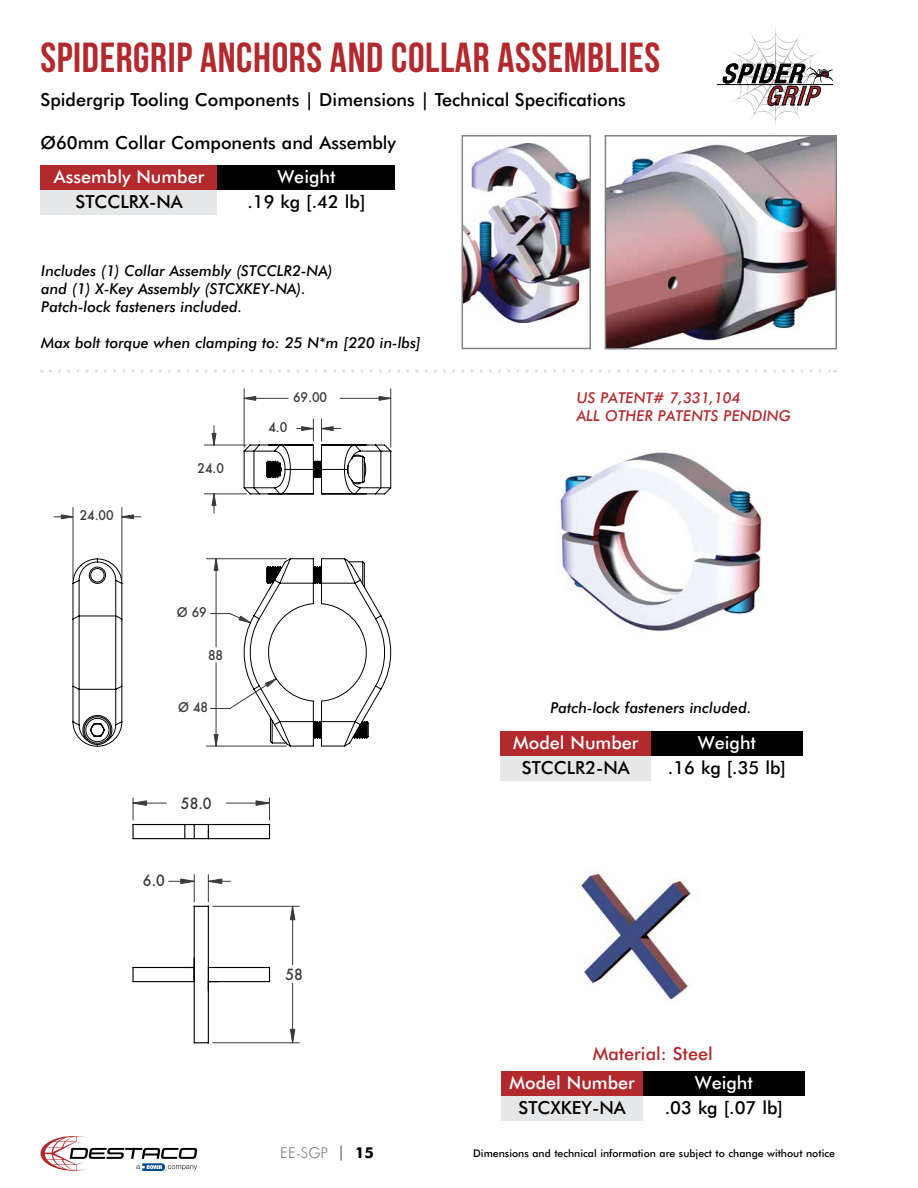
<style>
.page{position:relative;width:918px;height:1188px;background:#fff}
.page>*{position:absolute;margin:0;border:0;box-sizing:border-box;transform-origin:0 0}
.t1{font:42px "Bebas Neue";letter-spacing:.015em;color:#b2292e}
.t2{font:500 18px "Futura BT";color:#000}
.t3{font:500 18px "Futura BT";color:#fff}
.t4{font:500 18px "Futura BT";color:#b2292e}
.t5{font:italic 500 15px/18px "Futura BT";color:#000}
.t6{font:italic 500 15px/18px "Futura BT";color:#b2292e}
.t7{font:500 15px "Futura";color:#3a393b;scale:.94 1}
.t8{font:300 15px "Futura BT";color:#808285}
.t9{font:500 13.05px "Futura";color:#3a393b;scale:.94 1}
.t10{font:500 10.5px "Futura BT";color:#000}
.s1{color:#000}
.s2{font-weight:700;color:#000}
</style>
<div class="page">
<hr style="left:213px;top:906px;width:86px;height:1px;background:#3a393b">
<hr style="left:213px;top:1043px;width:86px;height:1px;background:#3a393b">
<hr style="left:292px;top:906px;width:1px;height:59px;background:#3a393b">
<hr style="left:292px;top:983px;width:1px;height:60px;background:#3a393b">
<svg style="left:290px;top:906px;width:6px;height:15px"></svg>
<svg style="left:290px;top:1029px;width:6px;height:15px"></svg>
<hr style="left:208px;top:967px;width:62px;height:1px;background:#000">
<svg style="left:269px;top:968px;width:1px;height:13px"></svg>
<hr style="left:208px;top:981px;width:62px;height:1px;background:#000">
<svg style="left:132px;top:967px;width:2px;height:15px"></svg>
<hr style="left:133px;top:967px;width:61px;height:1px;background:#000">
<hr style="left:133px;top:981px;width:61px;height:1px;background:#000">
<svg style="left:169px;top:875px;width:62px;height:168px"></svg>
<svg style="left:132px;top:798px;width:138px;height:41px"></svg>
<hr style="left:206px;top:558px;width:81px;height:1px;background:#3a393b">
<hr style="left:206px;top:746px;width:81px;height:1px;background:#3a393b">
<hr style="left:204px;top:445px;width:42px;height:1px;background:#3a393b">
<hr style="left:204px;top:494px;width:42px;height:1px;background:#3a393b">
<svg style="left:211px;top:426px;width:6px;height:20px"></svg>
<svg style="left:211px;top:493px;width:6px;height:20px"></svg>
<hr style="left:390px;top:389px;width:1px;height:58px;background:#3a393b">
<hr style="left:244px;top:389px;width:1px;height:58px;background:#3a393b">
<hr style="left:340px;top:398px;width:51px;height:1px;background:#3a393b">
<hr style="left:244px;top:398px;width:44px;height:1px;background:#3a393b">
<svg style="left:378px;top:396px;width:13px;height:5px"></svg>
<svg style="left:243px;top:396px;width:14px;height:5px"></svg>
<svg style="left:244px;top:419px;width:147px;height:25px"></svg>
<svg style="left:210px;top:558px;width:33px;height:189px"></svg>
<svg style="left:243px;top:444px;width:148px;height:303px"></svg>
<hr style="left:73px;top:507px;width:1px;height:73px;background:#3a393b">
<hr style="left:122px;top:507px;width:1px;height:73px;background:#3a393b">
<svg style="left:54px;top:514px;width:20px;height:6px"></svg>
<svg style="left:121px;top:514px;width:20px;height:6px"></svg>
<svg style="left:72px;top:558px;width:51px;height:189px"></svg>
<div style="left:501px;top:1071px;width:142px;height:25px;background:#b2292e"></div>
<div style="left:643px;top:1071px;width:162px;height:25px;background:#000"></div>
<div style="left:501px;top:1096px;width:142px;height:25px;background:#e6e7e8"></div>
<div style="left:500px;top:731px;width:151px;height:25px;background:#b2292e"></div>
<div style="left:651px;top:731px;width:152px;height:25px;background:#000"></div>
<div style="left:500px;top:756px;width:151px;height:25px;background:#e6e7e8"></div>
<div style="left:40px;top:165px;width:178px;height:25px;background:#b2292e"></div>
<div style="left:218px;top:165px;width:177px;height:25px;background:#000"></div>
<div style="left:40px;top:190px;width:178px;height:25px;background:#e6e7e8"></div>
<img style="left:608px;top:138px;width:226px;height:209px">
<div style="left:605px;top:135px;width:232px;height:215px;border:2px solid #808285"></div>
<img style="left:572px;top:870px;width:120px;height:133px">
<img style="left:560px;top:452px;width:202px;height:180px">
<img style="left:465px;top:143px;width:123px;height:180px">
<div style="left:462px;top:135px;width:129px;height:214px;border:2px solid #808285"></div>
<svg style="left:50px;top:370px;width:786px;height:3px"></svg>
<hr style="left:717px;top:84px;width:115px;height:1px;background:#000">
<svg style="left:722px;top:27px;width:110px;height:100px"></svg>
<svg style="left:40px;top:1136px;width:157px;height:35px"></svg>
<h1 class="t1" style="left:40px;top:34px;width:621px">SPIDERGRIP ANCHORS AND COLLAR ASSEMBLIES</h1>
<p class="t2" style="left:40px;top:88px;width:587px">Spidergrip Tooling Components | Dimensions | Technical Specifications</p>
<p class="t2" style="left:40px;top:131px;width:357px">Ø60mm Collar Components and Assembly</p>
<p class="t3" style="left:54px;top:166px;width:152px">Assembly Number</p>
<p class="t3" style="left:277px;top:166px;width:60px">Weight</p>
<p class="t2" style="left:75px;top:191px;width:109px">STCCLRX-NA</p>
<p class="t2" style="left:247px;top:191px;width:120px">.19 kg [.42 lb]</p>
<p class="t5" style="left:41px;top:262px;width:293px">Includes (1) Collar Assembly (STCCLR2-NA) and (1) X-Key Assembly (STCXKEY-NA).<br>Patch-lock fasteners included.</p>
<p class="t5" style="left:41px;top:334px;width:381px">Max bolt torque when clamping to: 25 N*m [220 in-lbs]</p>
<p class="t9" style="left:293px;top:388px;width:38px">69.00</p>
<p class="t9" style="left:80px;top:507px;width:38px">24.00</p>
<p class="t9" style="left:198px;top:459px;width:29px">24.0</p>
<p class="t9" style="left:177px;top:603px;width:33px">Ø 69</p>
<p class="t9" style="left:208px;top:646px;width:18px">88</p>
<p class="t9" style="left:178px;top:698px;width:33px">Ø 48</p>
<p class="t7" style="left:181px;top:793px;width:34px">58.0</p>
<p class="t7" style="left:143px;top:871px;width:25px">6.0</p>
<p class="t9" style="left:268px;top:418px;width:22px">4.0</p>
<p class="t7" style="left:286px;top:965px;width:20px">58</p>
<p class="t6" style="left:577px;top:388px;width:216px">US PATENT# 7,331,104<br>ALL OTHER PATENTS PENDING</p>
<p class="t5" style="left:550px;top:698px;width:203px">Patch-lock fasteners included.</p>
<p class="t3" style="left:513px;top:732px;width:127px">Model Number</p>
<p class="t3" style="left:698px;top:732px;width:60px">Weight</p>
<p class="t2" style="left:522px;top:757px;width:109px">STCCLR2-NA</p>
<p class="t2" style="left:668px;top:757px;width:120px">.16 kg [.35 lb]</p>
<p class="t4" style="left:593px;top:1043px;width:121px">Material: Steel</p>
<p class="t3" style="left:510px;top:1072px;width:127px">Model Number</p>
<p class="t3" style="left:695px;top:1072px;width:60px">Weight</p>
<p class="t2" style="left:519px;top:1097px;width:109px">STCXKEY-NA</p>
<p class="t2" style="left:665px;top:1097px;width:120px">.03 kg [.07 lb]</p>
<p class="t8" style="left:280px;top:1144px;width:95px">EE-SGP <span class="s1">|</span> <span class="s2">15</span></p>
<p class="t10" style="left:473px;top:1147px;width:363px">Dimensions and technical information are subject to change without notice</p>
</div>
